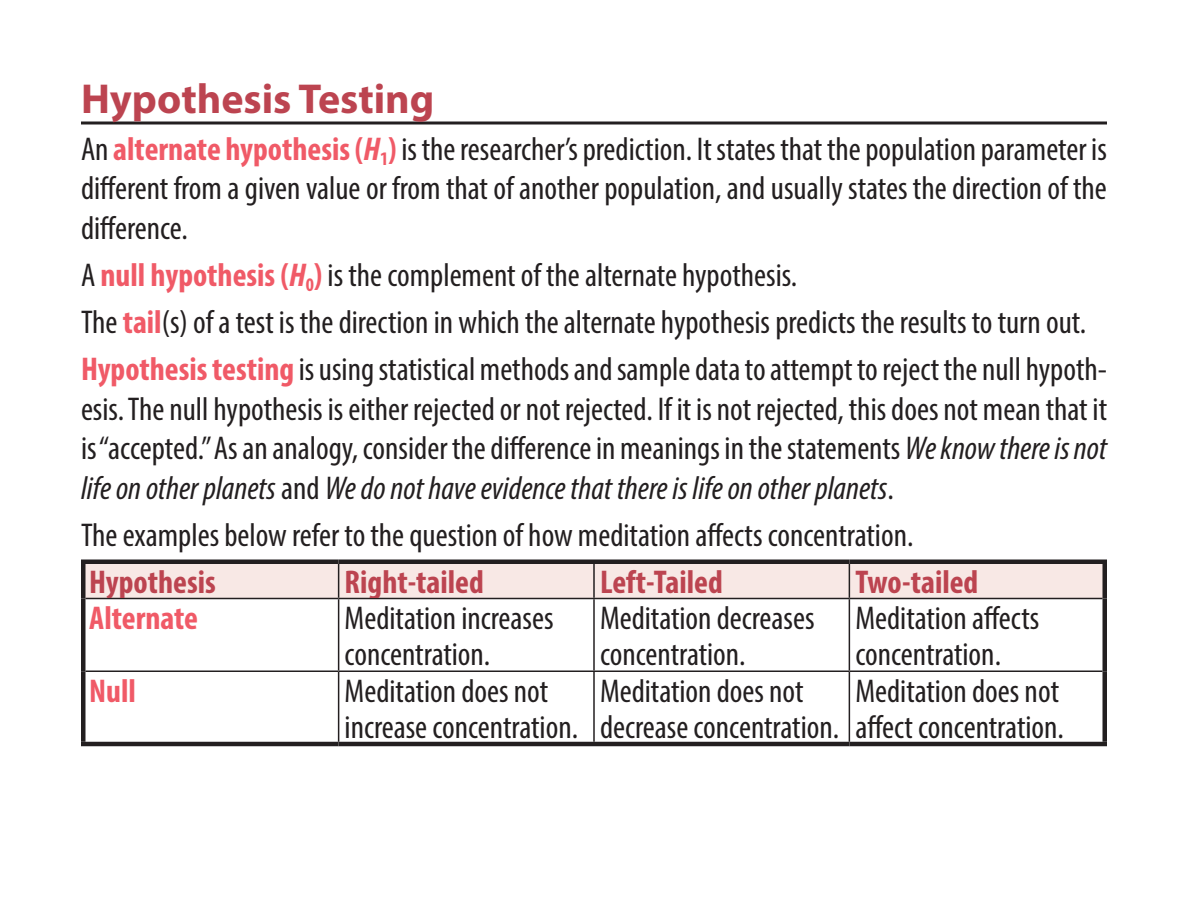
<style>
.page{position:relative;width:1188px;height:918px;background:#fff}
.page>*{position:absolute;margin:0;border:0;box-sizing:border-box;transform-origin:0 0}
.Titles{font:700 42px "Myriad Pro";color:#bc4450}
.Text{font:condensed 33px/39.6px "Myriad Pro";color:#231f20;text-align:justify}
.Cell_Text{font:condensed 33px/36px "Myriad Pro";color:#231f20}
.Table_Headers{font:700 condensed 33px "Myriad Pro";color:#bc4450}
.Terms{font:700 condensed 33px "Myriad Pro";color:#f05a67}
.s1{font-weight:700;color:#f05a67}
.s2{font-weight:700;font-style:italic;color:#f05a67}
.s3{font-style:italic}
</style>
<div class="page">
<hr style="left:81px;top:122px;width:1026px;height:2px;background:#231f20">
<div style="left:86px;top:564px;width:1016px;height:34px;background:#f8e8e5"></div>
<hr style="left:81px;top:560px;width:258px;height:4px;background:#231f20">
<div style="left:81px;top:564px;width:5px;height:34px;background:#231f20"></div>
<hr style="left:339px;top:560px;width:255px;height:4px;background:#231f20">
<hr style="left:594px;top:560px;width:255px;height:4px;background:#231f20">
<hr style="left:849px;top:560px;width:258px;height:4px;background:#231f20">
<div style="left:1102px;top:564px;width:5px;height:34px;background:#231f20"></div>
<div style="left:81px;top:598px;width:5px;height:73px;background:#231f20"></div>
<div style="left:1102px;top:598px;width:5px;height:73px;background:#231f20"></div>
<div style="left:81px;top:671px;width:5px;height:71px;background:#231f20"></div>
<div style="left:1102px;top:671px;width:5px;height:71px;background:#231f20"></div>
<hr style="left:81px;top:742px;width:258px;height:4px;background:#231f20">
<hr style="left:339px;top:742px;width:255px;height:4px;background:#231f20">
<hr style="left:594px;top:742px;width:255px;height:4px;background:#231f20">
<hr style="left:849px;top:742px;width:258px;height:4px;background:#231f20">
<hr style="left:338px;top:564px;width:1px;height:34px;background:#231f20">
<hr style="left:593px;top:564px;width:2px;height:34px;background:#231f20">
<hr style="left:849px;top:564px;width:1px;height:34px;background:#231f20">
<hr style="left:86px;top:598px;width:253px;height:1px;background:#231f20">
<hr style="left:339px;top:598px;width:255px;height:1px;background:#231f20">
<hr style="left:338px;top:599px;width:1px;height:71px;background:#231f20">
<hr style="left:594px;top:598px;width:255px;height:1px;background:#231f20">
<hr style="left:593px;top:599px;width:2px;height:71px;background:#231f20">
<hr style="left:849px;top:598px;width:253px;height:1px;background:#231f20">
<hr style="left:849px;top:599px;width:1px;height:71px;background:#231f20">
<hr style="left:86px;top:670px;width:253px;height:2px;background:#231f20">
<hr style="left:339px;top:670px;width:255px;height:2px;background:#231f20">
<hr style="left:338px;top:672px;width:1px;height:70px;background:#231f20">
<hr style="left:594px;top:670px;width:255px;height:2px;background:#231f20">
<hr style="left:593px;top:672px;width:2px;height:70px;background:#231f20">
<hr style="left:849px;top:670px;width:253px;height:2px;background:#231f20">
<hr style="left:849px;top:672px;width:1px;height:70px;background:#231f20">
<p class="Titles" style="left:81px;top:71px;width:355px">Hypothesis Testing</p>
<p class="Text" style="left:81px;top:128px;width:1027px">An <span class="s1">alternate hypothesis (</span><span class="s2">H</span><sub>1</sub><span class="s1">)</span> is the researcher’s prediction. It states that the population parameter is different from a given value or from that of another population, and usually states the direction of the difference.</p>
<p class="Text" style="left:81px;top:255px;width:718px">A <span class="s1">null hypothesis (</span><span class="s2">H</span><sub>0</sub><span class="s1">)</span> is the complement of the alternate hypothesis.</p>
<p class="Text" style="left:81px;top:302px;width:1007px">The <span class="s1">tail</span>(s) of a test is the direction in which the alternate hypothesis predicts the results to turn out.</p>
<p class="Text" style="left:81px;top:349px;width:1028px"><span class="s1">Hypothesis testing</span> is using statistical methods and sample data to attempt to reject the null hypoth&shy;esis. The null hypothesis is either rejected or not rejected. If it is not rejected, this does not mean that it is “accepted.” As an analogy, consider the difference in meanings in the statements <span class="s3">We know there is not life on other planets</span> and <span class="s3">We do not have evidence that there is life on other planets</span>.</p>
<p class="Text" style="left:81px;top:515px;width:834px">The examples below refer to the question of how meditation affects concentration.</p>
<p class="Table_Headers" style="left:89px;top:561px;width:128px">Hypothesis</p>
<p class="Table_Headers" style="left:345px;top:561px;width:141px">Right-tailed</p>
<p class="Table_Headers" style="left:600px;top:561px;width:124px">Left-Tailed</p>
<p class="Table_Headers" style="left:855px;top:561px;width:125px">Two-tailed</p>
<p class="Terms" style="left:89px;top:598px;width:110px">Alternate</p>
<p class="Cell_Text" style="left:345px;top:600px;width:210px">Meditation increases concentration.</p>
<p class="Cell_Text" style="left:600px;top:600px;width:216px">Meditation decreases concentration.</p>
<p class="Cell_Text" style="left:855px;top:600px;width:185px">Meditation affects concentration.</p>
<p class="Terms" style="left:89px;top:670px;width:48px">Null</p>
<p class="Cell_Text" style="left:345px;top:673px;width:235px">Meditation does not increase concentration.</p>
<p class="Cell_Text" style="left:600px;top:673px;width:241px">Meditation does not decrease concentration.</p>
<p class="Cell_Text" style="left:855px;top:673px;width:210px">Meditation does not affect concentration.</p>
</div>
